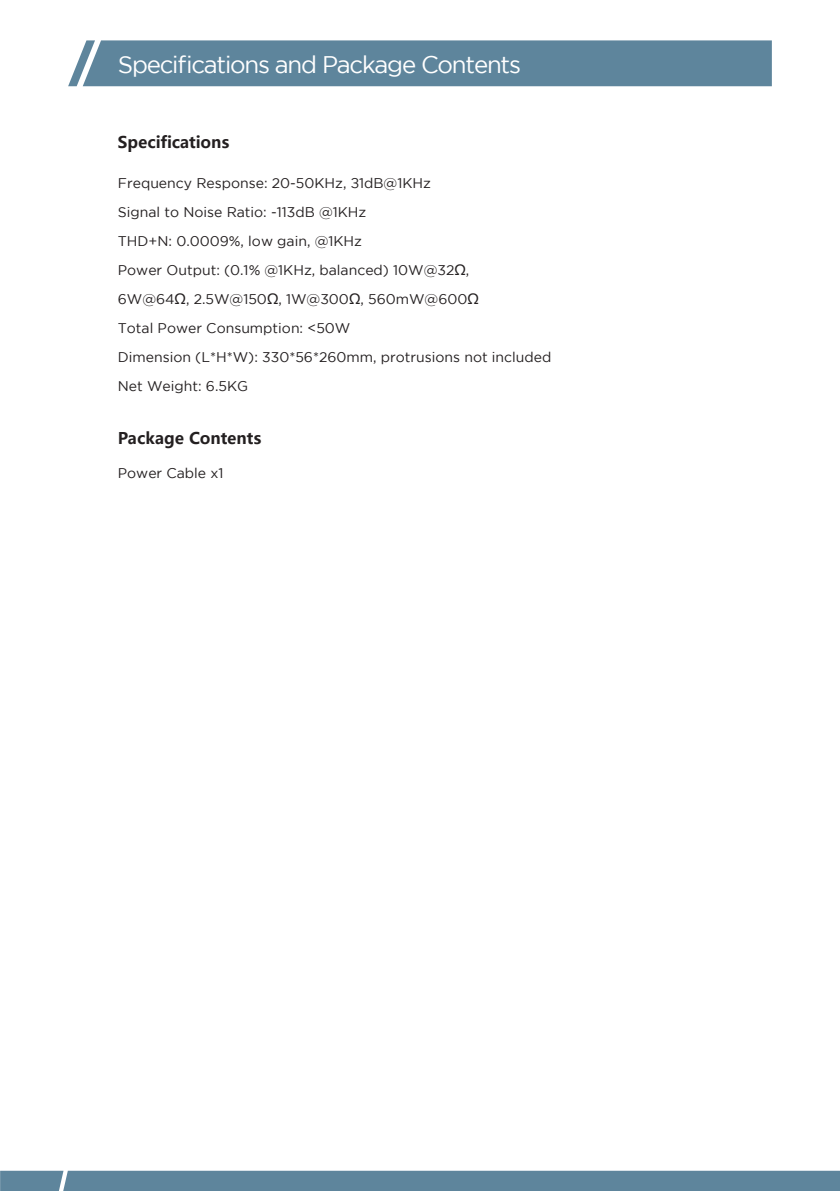
<style>
.page{position:relative;width:840px;height:1191px;background:#fff}
.page>*{position:absolute;margin:0;border:0;box-sizing:border-box;transform-origin:0 0}
.t1{font:24px "Gotham";letter-spacing:-.05em;color:#fff}
.t2{font:700 16px "Microsoft Ya Hei";color:#231f20}
.t3{font:14px/29px "Gotham";color:#231f20}
.s1{font-family:"Microsoft Ya Hei"}
</style>
<div class="page">
<div style="left:68px;top:40px;width:703px;height:46px;background:#5e859c"></div>
<div style="left:0;top:1170px;width:839px;height:21px;background:#5e859c"></div>
<h1 class="t1" style="left:118px;top:51px;width:404px">Specifications and Package Contents</h1>
<p class="t2" style="left:118px;top:131px;width:113px">Specifications</p>
<p class="t3" style="left:118px;top:169px;width:435px">Frequency Response: 20-50KHz, ±1dB@1KHz<br>Signal to Noise Ratio: -113dB @1KHz<br>THD+N: 0.0009%, low gain, @1KHz<br>Power Output: (0.1% @1KHz, balanced) 10W@32<span class="s1">Ω</span>,<br>6W@64<span class="s1">Ω</span>, 2.5W@150<span class="s1">Ω</span>, 1W@300<span class="s1">Ω</span>, 560mW@600<span class="s1">Ω<br></span>Total Power Consumption: &lt;50W<br>Dimension (L*H*W): 330*56*260mm, protrusions not included Net Weight: 6.5KG</p>
<p class="t2" style="left:118px;top:426px;width:145px">Package Contents</p>
<p class="t3" style="left:118px;top:458px;width:107px">Power Cable x1</p>
</div>
